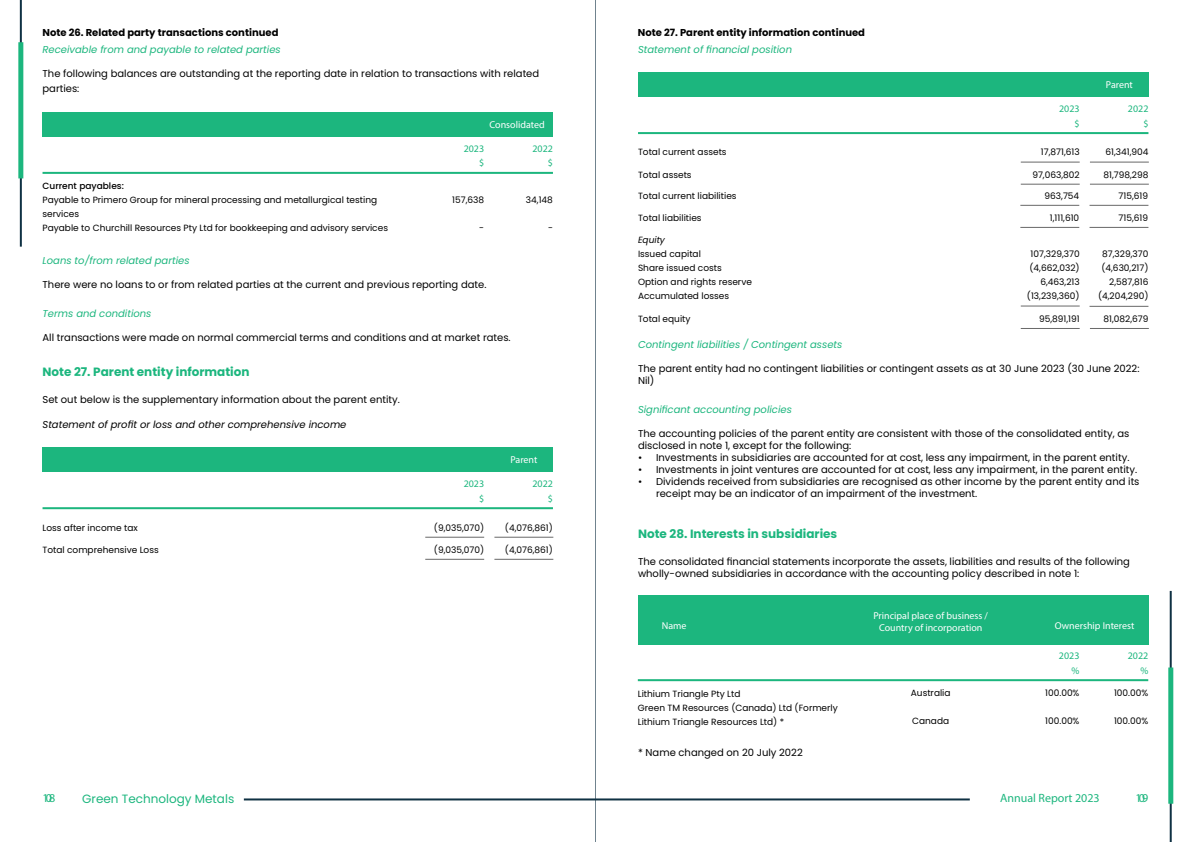
<style>
.page{position:relative;width:1191px;height:842px;background:#fff}
.page>*{position:absolute;margin:0;border:0;box-sizing:border-box;transform-origin:0 0}
.t1{font:700 12px "Poppins";color:#1cb67e}
.t2{font:12px "Myriad Pro";color:#1cb67e}
.t3{font:12px "Poppins";color:#1cb67e}
.t4{font:10px/12px "Poppins";color:#000101}
.t5{font:italic 10px "Poppins";color:#1cb67e}
.t6{font:10px/12px "Myriad Pro";color:#fff;text-align:center}
.t7{font:700 10px "Poppins";color:#000}
.t8{font:italic 10px "Poppins";color:#000101}
.t9{font:10px "Myriad Pro";color:#1cb67e}
.t10{font:9px/14px "Poppins";color:#000101}
.t11{font:500 9px "Poppins";color:#000101}
.t12{font:italic 9px "Poppins";color:#000101}
</style>
<div class="page">
<hr style="left:244px;top:798px;width:725px;height:2px;background:#0f3143">
<hr style="left:20px;top:0;width:2px;height:247px;background:#0f3143">
<hr style="left:1169px;top:591px;width:2px;height:251px;background:#0f3143">
<div style="left:18px;top:42px;width:5px;height:136px;background:#1cb67e"></div>
<div style="left:1168px;top:667px;width:5px;height:137px;background:#1cb67e"></div>
<hr style="left:595px;top:0;width:1px;height:842px;background:#113143">
<div style="left:43px;top:112px;width:510px;height:24px;background:#1cb67e"></div>
<hr style="left:43px;top:172px;width:510px;height:2px;background:#1cb67e">
<div style="left:43px;top:447px;width:510px;height:25px;background:#1cb67e"></div>
<hr style="left:43px;top:507px;width:510px;height:2px;background:#1cb67e">
<hr style="left:494px;top:537px;width:59px;height:1px;background:#000">
<hr style="left:425px;top:537px;width:59px;height:1px;background:#000">
<hr style="left:494px;top:559px;width:59px;height:1px;background:#000">
<hr style="left:425px;top:559px;width:59px;height:1px;background:#000">
<div style="left:638px;top:595px;width:510px;height:50px;background:#1cb67e"></div>
<div style="left:638px;top:72px;width:510px;height:25px;background:#1cb67e"></div>
<hr style="left:638px;top:132px;width:510px;height:2px;background:#1cb67e">
<hr style="left:1090px;top:162px;width:58px;height:1px;background:#000">
<hr style="left:1020px;top:162px;width:59px;height:1px;background:#000">
<hr style="left:1090px;top:184px;width:58px;height:1px;background:#000">
<hr style="left:1020px;top:184px;width:59px;height:1px;background:#000">
<hr style="left:1089px;top:205px;width:59px;height:1px;background:#000">
<hr style="left:1020px;top:205px;width:59px;height:1px;background:#000">
<hr style="left:1089px;top:227px;width:59px;height:1px;background:#000">
<hr style="left:1020px;top:227px;width:59px;height:1px;background:#000">
<hr style="left:1089px;top:306px;width:59px;height:1px;background:#000">
<hr style="left:1020px;top:305px;width:59px;height:1px;background:#000">
<hr style="left:1090px;top:328px;width:58px;height:1px;background:#000">
<hr style="left:1020px;top:328px;width:59px;height:1px;background:#000">
<hr style="left:638px;top:679px;width:510px;height:2px;background:#1cb67e">
<p class="t7" style="left:43px;top:27px;width:237px">Note 26. Related party transactions continued</p>
<p class="t7" style="left:638px;top:27px;width:229px">Note 27. Parent entity information continued</p>
<p class="t5" style="left:43px;top:44px;width:240px">Receivable from and payable to related parties</p>
<p class="t4" style="left:43px;top:67px;width:498px;line-height:14.4px">The following balances are outstanding at the reporting date in relation to transactions with related parties:</p>
<p class="t6" style="left:489px;top:119px;width:57px">Consolidated</p>
<p class="t9" style="left:463px;top:142px;width:22px">2023</p>
<p class="t9" style="left:532px;top:142px;width:22px">2022</p>
<p class="t9" style="left:479px;top:157px;width:7px">$</p>
<p class="t9" style="left:548px;top:157px;width:7px">$</p>
<p class="t11" style="left:43px;top:181px;width:83px">Current payables:</p>
<p class="t10" style="left:43px;top:193px;width:347px">Payable to Primero Group for mineral processing and metallurgical testing services<br>Payable to Churchill Resources Pty Ltd for bookkeeping and advisory services</p>
<p class="t10" style="left:452px;top:193px;width:33px">157,638</p>
<p class="t10" style="left:526px;top:193px;width:28px">34,148</p>
<p class="t10" style="left:548px;top:221px;width:6px">-</p>
<p class="t10" style="left:479px;top:221px;width:6px">-</p>
<p class="t5" style="left:43px;top:254px;width:149px">Loans to/from related parties</p>
<p class="t4" style="left:43px;top:278px;width:445px">There were no loans to or from related parties at the current and previous reporting date.</p>
<p class="t5" style="left:43px;top:307px;width:110px">Terms and conditions</p>
<p class="t4" style="left:43px;top:331px;width:469px">All transactions were made on normal commercial terms and conditions and at market rates.</p>
<p class="t1" style="left:43px;top:365px;width:208px">Note 27. Parent entity information</p>
<p class="t4" style="left:43px;top:394px;width:359px">Set out below is the supplementary information about the parent entity.</p>
<p class="t8" style="left:43px;top:419px;width:305px">Statement of profit or loss and other comprehensive income</p>
<p class="t6" style="left:510px;top:454px;width:28px">Parent</p>
<p class="t9" style="left:464px;top:477px;width:22px">2023</p>
<p class="t9" style="left:532px;top:477px;width:22px">2022</p>
<p class="t9" style="left:479px;top:492px;width:7px">$</p>
<p class="t9" style="left:548px;top:492px;width:7px">$</p>
<p class="t10" style="left:43px;top:520px;width:97px">Loss after income tax</p>
<p class="t10" style="left:434px;top:520px;width:52px">(9,035,070)</p>
<p class="t10" style="left:505px;top:520px;width:49px">(4,076,861)</p>
<p class="t10" style="left:43px;top:542px;width:118px">Total comprehensive Loss</p>
<p class="t10" style="left:434px;top:542px;width:52px">(9,035,070)</p>
<p class="t10" style="left:505px;top:542px;width:49px">(4,076,861)</p>
<p class="t5" style="left:638px;top:44px;width:155px">Statement of financial position</p>
<p class="t6" style="left:1106px;top:79px;width:28px">Parent</p>
<p class="t9" style="left:1059px;top:102px;width:22px">2023</p>
<p class="t9" style="left:1128px;top:102px;width:22px">2022</p>
<p class="t9" style="left:1074px;top:117px;width:7px">$</p>
<p class="t9" style="left:1143px;top:117px;width:7px">$</p>
<p class="t10" style="left:638px;top:145px;width:90px">Total current assets</p>
<p class="t10" style="left:1041px;top:145px;width:40px">17,871,613</p>
<p class="t10" style="left:1105px;top:145px;width:44px">61,341,904</p>
<p class="t10" style="left:638px;top:167px;width:55px">Total assets</p>
<p class="t10" style="left:1032px;top:167px;width:49px">97,063,802</p>
<p class="t10" style="left:1103px;top:167px;width:46px">81,798,298</p>
<p class="t10" style="left:638px;top:189px;width:100px">Total current liabilities</p>
<p class="t10" style="left:638px;top:211px;width:65px">Total liabilities</p>
<p class="t12" style="left:638px;top:235px;width:29px">Equity</p>
<p class="t10" style="left:638px;top:247px;width:115px">Issued capital<br>Share issued costs<br>Option and rights reserve<br>Accumulated losses</p>
<p class="t10" style="left:638px;top:312px;width:54px">Total equity</p>
<p class="t10" style="left:1044px;top:189px;width:36px">963,754</p>
<p class="t10" style="left:1118px;top:189px;width:31px">715,619</p>
<p class="t10" style="left:1050px;top:211px;width:31px">1,111,610</p>
<p class="t10" style="left:1118px;top:211px;width:31px">715,619</p>
<p class="t10" style="left:1027px;top:247px;width:54px;text-align:right">107,329,370 (4,662,032)<br>6,463,213 (13,239,360)</p>
<p class="t10" style="left:1098px;top:247px;width:52px;text-align:right">87,329,370 (4,630,217)<br>2,587,816 (4,204,290)</p>
<p class="t10" style="left:1039px;top:312px;width:42px">95,891,191</p>
<p class="t10" style="left:1103px;top:312px;width:46px">81,082,679</p>
<p class="t5" style="left:638px;top:338px;width:206px">Contingent liabilities / Contingent assets</p>
<p class="t4" style="left:638px;top:362px;width:503px">The parent entity had no contingent liabilities or contingent assets as at 30 June 2023 (30 June 2022:<br>Nil)</p>
<p class="t5" style="left:638px;top:404px;width:155px">Significant accounting policies</p>
<p class="t4" style="left:638px;top:428px;width:493px">The accounting policies of the parent entity are consistent with those of the consolidated entity, as disclosed in note 1, except for the following:</p>
<p class="t4" style="left:638px;top:452px;width:493px">• Investments in subsidiaries are accounted for at cost, less any impairment, in the parent entity.</p>
<p class="t4" style="left:638px;top:464px;width:501px">• Investments in joint ventures are accounted for at cost, less any impairment, in the parent entity.</p>
<p class="t4" style="left:656px;top:476px;width:485px;text-indent:-18px">• Dividends received from subsidiaries are recognised as other income by the parent entity and its receipt may be an indicator of an impairment of the investment.</p>
<p class="t1" style="left:638px;top:527px;width:201px">Note 28. Interests in subsidiaries</p>
<p class="t4" style="left:638px;top:556px;width:493px">The consolidated financial statements incorporate the assets, liabilities and results of the following wholly-owned subsidiaries in accordance with the accounting policy described in note 1:</p>
<p class="t6" style="left:662px;top:619px;width:26px">Name</p>
<p class="t6" style="left:873px;top:609px;width:116px">Principal place of business /<br>Country of incorporation</p>
<p class="t6" style="left:1054px;top:619px;width:81px">Ownership Interest</p>
<p class="t9" style="left:1059px;top:649px;width:22px">2023</p>
<p class="t9" style="left:1127px;top:649px;width:22px">2022</p>
<p class="t9" style="left:1071px;top:664px;width:9px">%</p>
<p class="t9" style="left:1140px;top:664px;width:9px">%</p>
<p class="t10" style="left:910px;top:686px;width:41px">Australia</p>
<p class="t10" style="left:912px;top:714px;width:39px">Canada</p>
<p class="t10" style="left:638px;top:687px;width:201px">Lithium Triangle Pty Ltd<br>Green TM Resources (Canada) Ltd (Formerly<br>Lithium Triangle Resources Ltd) *</p>
<p class="t10" style="left:1045px;top:686px;width:36px">100.00%</p>
<p class="t10" style="left:1045px;top:714px;width:36px">100.00%</p>
<p class="t4" style="left:638px;top:747px;width:166px">* Name changed on 20 July 2022</p>
<p class="t10" style="left:1114px;top:686px;width:36px">100.00%</p>
<p class="t10" style="left:1114px;top:714px;width:36px">100.00%</p>
<p class="t2" style="left:43px;top:790px;width:14px">108</p>
<p class="t3" style="left:82px;top:791px;width:154px">Green Technology Metals</p>
<p class="t2" style="left:1000px;top:790px;width:101px">Annual Report 2023</p>
<p class="t2" style="left:1135px;top:790px;width:14px">109</p>
</div>
